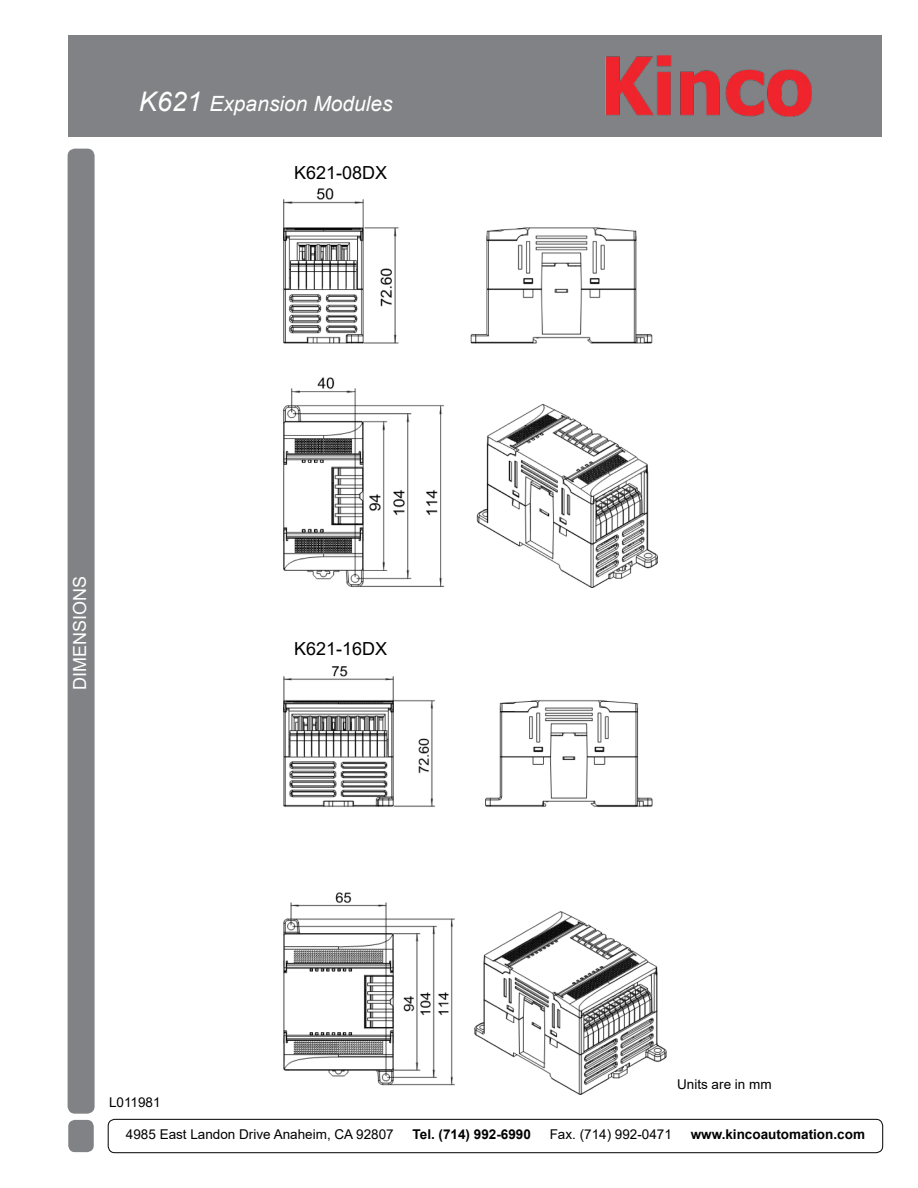
<style>
.page{position:relative;width:918px;height:1188px;background:#fff}
.page>*{position:absolute;margin:0;border:0;box-sizing:border-box;transform-origin:0 0}
.t1{font:italic 21px "Arial";color:#fff}
.t2{font:18px "Arial";color:#000}
.t3{font:18px "Arial";color:#fff}
.t4{font:13.5px "Arial";color:#000}
.t5{font:700 13.5px "Arial";color:#000}
.s1{font-size:27px}
</style>
<div class="page">
<div style="left:68px;top:1120px;width:26px;height:32px;background:#808285;border-radius:7px"></div>
<div style="left:108px;top:1119px;width:775px;height:34px;border:1px solid #000;border-radius:7px"></div>
<div style="left:68px;top:35px;width:814px;height:102px;background:#808285"></div>
<img style="left:605px;top:56px;width:207px;height:60px">
<div style="left:68px;top:149px;width:26px;height:964px;background:#808285;border-radius:7px"></div>
<div style="left:68px;top:149px;width:27px;height:965px;border:2px solid #808285;border-radius:7px"></div>
<img style="left:284px;top:189px;width:374px;height:399px">
<img style="left:284px;top:666px;width:382px;height:429px">
<h1 class="t1" style="left:139px;top:90px;width:255px"><span class="s1">K621</span> Expansion Modules</h1>
<h2 class="t2" style="left:294px;top:161px;width:95px">K621-08DX</h2>
<h2 class="t3" style="left:67px;top:690px;width:116px;rotate:-90deg">DIMENSIONS</h2>
<h2 class="t2" style="left:294px;top:636px;width:95px">K621-16DX</h2>
<p class="t4" style="left:109px;top:1093px;width:53px">L011981</p>
<p class="t4" style="left:677px;top:1074px;width:96px">Units are in mm</p>
<p class="t4" style="left:126px;top:1125px;width:269px">4985 East Landon Drive Anaheim, CA 92807</p>
<p class="t5" style="left:413px;top:1124px;width:120px">Tel. (714) 992-6990</p>
<p class="t4" style="left:550px;top:1125px;width:124px">Fax. (714) 992-0471</p>
<p class="t5" style="left:691px;top:1124px;width:176px">www.kincoautomation.com</p>
</div>
